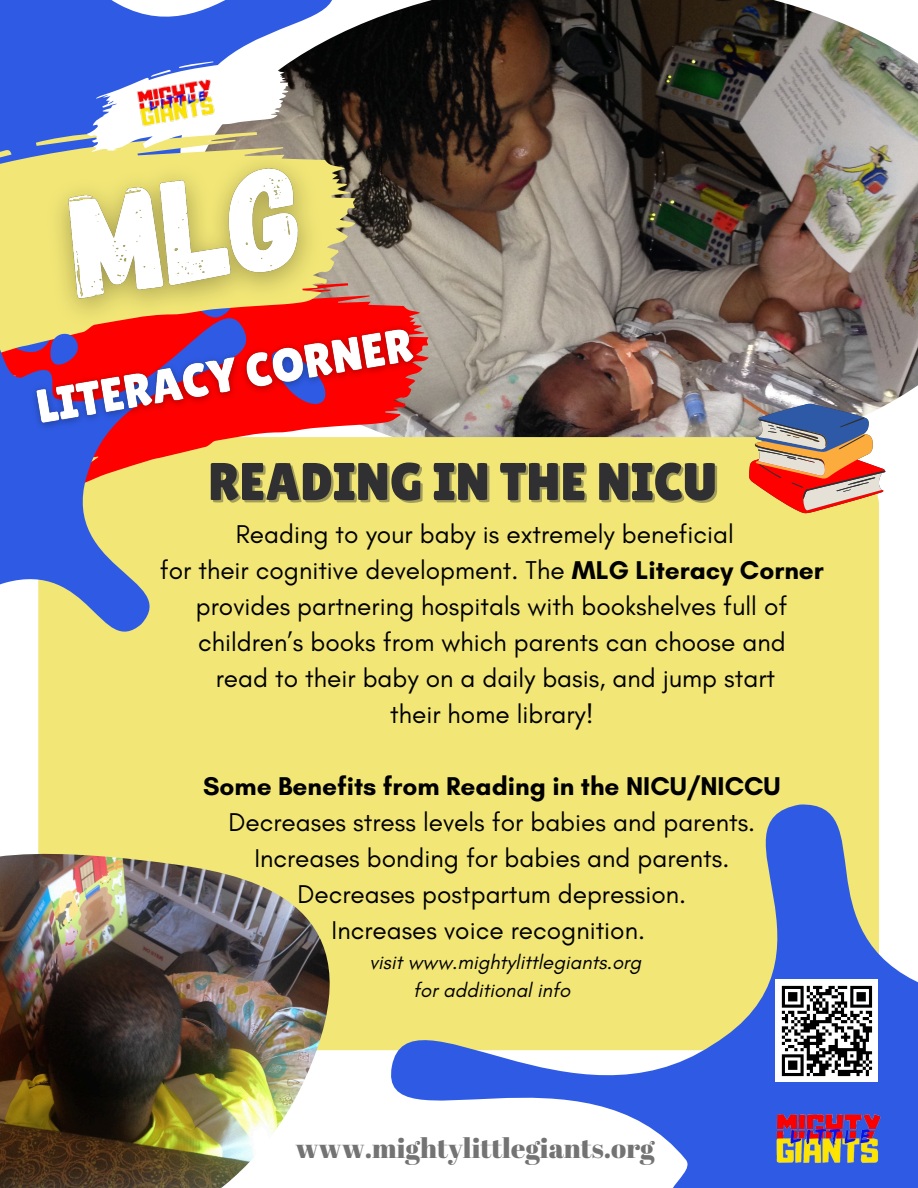
<style>
.page{position:relative;width:918px;height:1188px;background:#fff}
.page>*{position:absolute;margin:0;border:0;box-sizing:border-box;transform-origin:0 0}
.t1{font:52.95px "Lilita One";color:#303033}
.t2{font:27.75px "Abril Fatface";color:#737373}
.t3{font:26.25px "Glacial Indifference";color:#000}
.t4{font:700 26.25px "Glacial Indifference";color:#000}
.t5{font:italic 20.4px/28.3px "Glacial Indifference";color:#000}
.s1{font-weight:700}
</style>
<div class="page">
<img style="left:495px;top:0;width:423px;height:437px">
<div style="left:38px;top:437px;width:841px;height:613px;background:#f1e676;border-radius:76px"></div>
<svg style="left:0;top:0;width:495px;height:438px;background:#575a73"></svg>
<svg style="left:0;top:89px;width:373px;height:224px;background:#5a5771"></svg>
<svg style="left:0;top:136px;width:220px;height:643px"></svg>
<svg style="left:330px;top:804px;width:588px;height:384px"></svg>
<img style="left:20px;top:116px;width:327px;height:230px">
<svg style="left:77px;top:46px;width:218px;height:113px"></svg>
<img style="left:122px;top:53px;width:107px;height:107px">
<img style="left:0;top:854px;width:330px;height:334px">
<svg style="left:749px;top:404px;width:137px;height:110px"></svg>
<div style="left:776px;top:980px;width:102px;height:102px;background:#fff"></div>
<svg style="left:781px;top:985px;width:92px;height:92px"></svg>
<img style="left:762px;top:1096px;width:128px;height:92px">
<img style="left:21px;top:313px;width:409px;height:127px">
<p class="t1" style="left:208px;top:451px;width:510px">READING IN THE NICU</p>
<p class="t3" style="left:236px;top:518px;width:500px">Reading to your baby is extremely beneficial</p>
<p class="t3" style="left:160px;top:554px;width:666px">for their cognitive development. The <span class="s1">MLG Literacy Corner</span></p>
<p class="t3" style="left:196px;top:590px;width:593px">provides partnering hospitals with bookshelves full of</p>
<p class="t3" style="left:198px;top:626px;width:589px">children’s books from which parents can choose and</p>
<p class="t3" style="left:216px;top:662px;width:561px">read to their baby on a daily basis, and jump start</p>
<h2 class="t3" style="left:390px;top:698px;width:205px">their home library!</h2>
<p class="t4" style="left:203px;top:770px;width:579px">Some Benefits from Reading in the NICU/NICCU</p>
<p class="t3" style="left:229px;top:806px;width:528px">Decreases stress levels for babies and parents.</p>
<p class="t3" style="left:254px;top:842px;width:477px">Increases bonding for babies and parents.</p>
<p class="t3" style="left:298px;top:878px;width:390px">Decreases postpartum depression.</p>
<p class="t3" style="left:332px;top:914px;width:315px">Increases voice recognition.</p>
<p class="t5" style="left:413px;top:947px;width:230px;text-indent:-44px">visit www.mightylittlegiants.org for additional info</p>
<p class="t2" style="left:295px;top:1128px;width:361px">www.mightylittlegiants.org</p>
</div>
